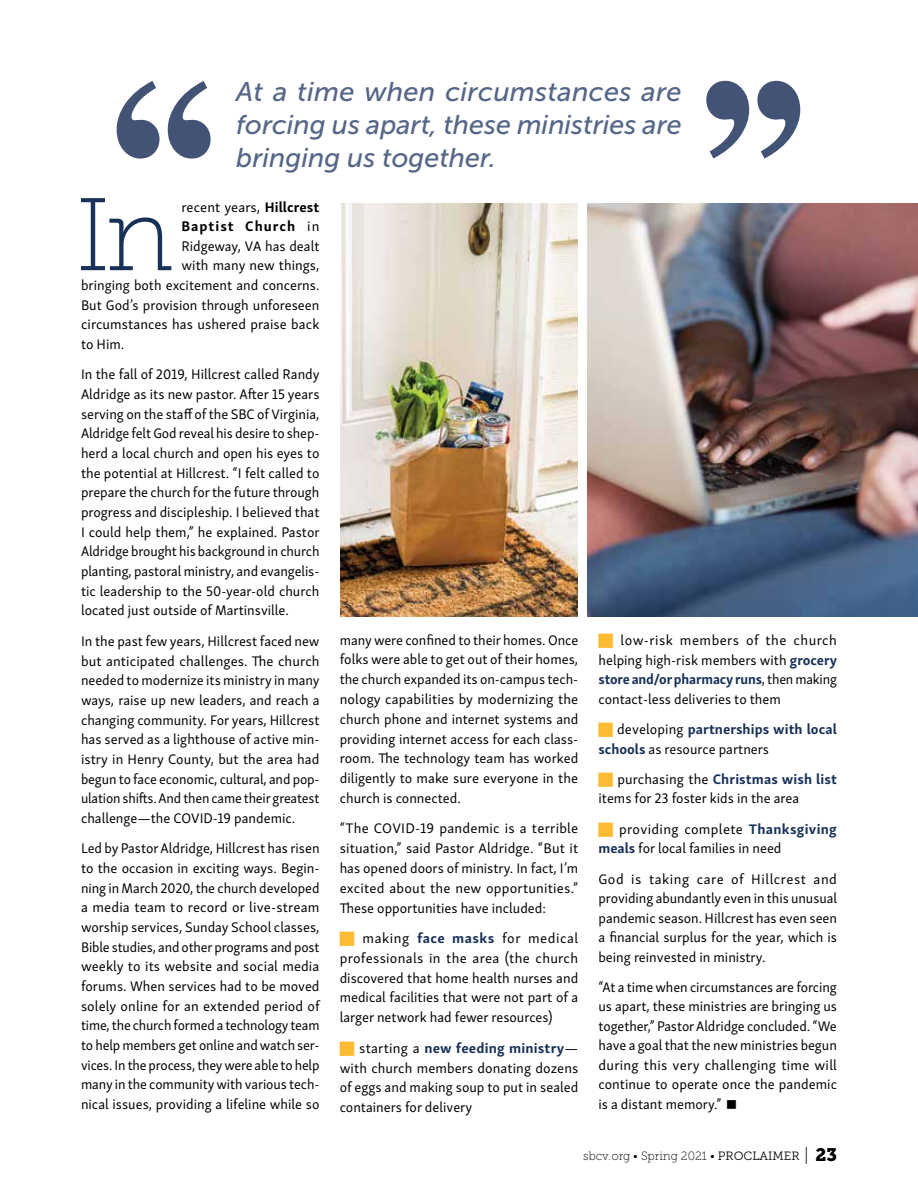
<style>
.page{position:relative;width:918px;height:1188px;background:#fff}
.page>*{position:absolute;margin:0;border:0;box-sizing:border-box;transform-origin:0 0}
.t1{font:102.9px "Museo Slab 100";color:#183159}
.t2{font:33px "Skolar Sans Latn";color:#000}
.t3{font:italic 27px/33px "Museo Sans 500";color:#566687;text-align:justify}
.t4{font:14.25px/19.6px "Skolar Sans Latn";color:#000;text-align:justify}
.t5{font:700 14.25px "Skolar Sans Latn";letter-spacing:.07em;color:#000}
.t6{font:12px "Museo Slab 100";color:#000}
.s1{font-weight:700}
.s2{font-weight:400}
.s3{font-weight:700;color:#183159}
.s4{font-family:"Museo Slab 300"}
.s5{font-size:18px}
.s6{font-family:"Museo Slab 900";font-size:18px}
</style>
<div class="page">
<img style="left:340px;top:204px;width:238px;height:413px">
<img style="left:588px;top:204px;width:330px;height:413px">
<svg style="left:117px;top:81px;width:43px;height:78px"></svg>
<svg style="left:168px;top:81px;width:43px;height:78px"></svg>
<svg style="left:757px;top:81px;width:43px;height:78px"></svg>
<svg style="left:706px;top:81px;width:43px;height:77px"></svg>
<h3 class="t3" style="left:236px;top:75px;width:447px">At a time when circumstances are forcing us apart, these ministries are bringing us together.</h3>
<h1 class="t1" style="left:76px;top:180px;width:99px">In</h1>
<p class="t4" style="left:182px;top:196px;width:139px">recent years, <span class="s1">Hillcrest</span></p>
<p class="t5" style="left:182px;top:215px;width:139px">Baptist Church <span class="s2">in</span></p>
<p class="t4" style="left:182px;top:235px;width:139px">Ridgeway, VA has dealt</p>
<p class="t4" style="left:182px;top:254px;width:140px">with many new things,</p>
<p class="t4" style="left:81px;top:274px;width:240px">bringing both excitement and concerns.</p>
<p class="t4" style="left:81px;top:294px;width:240px">But God’s provision through unforeseen</p>
<p class="t4" style="left:81px;top:313px;width:240px">circumstances has ushered praise back</p>
<p class="t4" style="left:81px;top:333px;width:45px">to Him.</p>
<p class="t4" style="left:81px;top:364px;width:240px">In the fall of 2019, Hillcrest called Randy Aldridge as its new pastor. After 15 years serving on the staff of the SBC of Virginia, Aldridge felt God reveal his desire to shep&shy;herd a local church and open his eyes to the potential at Hillcrest. “I felt called to prepare the church for the future through progress and discipleship. I believed that I could help them,” he explained. Pastor Aldridge brought his background in church planting, pastoral ministry, and evangelis&shy;tic leadership to the 50-year-old church located just outside of Martinsville.</p>
<p class="t4" style="left:81px;top:630px;width:240px">In the past few years, Hillcrest faced new but anticipated challenges. The church needed to modernize its ministry in many ways, raise up new leaders, and reach a changing community. For years, Hillcrest has served as a lighthouse of active min&shy;istry in Henry County, but the area had begun to face economic, cultural, and pop&shy;ulation shifts. And then came their greatest challenge—the COVID-19 pandemic.</p>
<p class="t4" style="left:81px;top:838px;width:240px">Led by Pastor Aldridge, Hillcrest has risen to the occasion in exciting ways. Begin&shy;ning in March 2020, the church developed a media team to record or live-stream worship services, Sunday School classes, Bible studies, and other programs and post weekly to its website and social media forums. When services had to be moved solely online for an extended period of time, the church formed a technology team to help members get online and watch ser&shy;vices. In the process, they were able to help many in the community with various tech&shy;nical issues, providing a lifeline while so</p>
<p class="t4" style="left:340px;top:629px;width:240px">many were confined to their homes. Once folks were able to get out of their homes, the church expanded its on-campus tech&shy;nology capabilities by modernizing the church phone and internet systems and providing internet access for each class&shy;room. The technology team has worked diligently to make sure everyone in the church is connected.</p>
<p class="t4" style="left:340px;top:818px;width:240px">“The COVID-19 pandemic is a terrible situation,” said Pastor Aldridge. “But it has opened doors of ministry. In fact, I’m excited about the new opportunities.” These opportunities have included:</p>
<p class="t4" style="left:340px;top:927px;width:240px;text-indent:23px">making <span class="s3">face masks</span> for medical professionals in the area (the church discovered that home health nurses and medical facilities that were not part of a larger network had fewer resources)</p>
<p class="t4" style="left:340px;top:1037px;width:240px;text-indent:20px">starting a <span class="s3">new feeding ministry</span>— with church members donating dozens of eggs and making soup to put in sealed containers for delivery</p>
<p class="t4" style="left:598px;top:630px;width:240px;text-indent:22px">low-risk members of the church helping high-risk members with <span class="s3">grocery store and/or pharmacy runs</span>, then making contact-less deliveries to them</p>
<p class="t4" style="left:598px;top:718px;width:240px;text-indent:19px">developing <span class="s3">partnerships with local schools</span> as resource partners</p>
<p class="t4" style="left:598px;top:768px;width:240px;text-indent:19px">purchasing the <span class="s3">Christmas wish list </span>items for 23 foster kids in the area</p>
<p class="t4" style="left:598px;top:818px;width:240px;text-indent:21px">providing complete <span class="s3">Thanksgiving meals</span> for local families in need</p>
<p class="t4" style="left:598px;top:868px;width:240px">God is taking care of Hillcrest and providing abundantly even in this unusual pandemic season. Hillcrest has even seen a financial surplus for the year, which is being reinvested in ministry.</p>
<p class="t4" style="left:598px;top:976px;width:240px">“At a time when circumstances are forcing us apart, these ministries are bringing us together,” Pastor Aldridge concluded. “We have a goal that the new ministries begun during this very challenging time will continue to operate once the pandemic is a distant memory.”</p>
<h2 class="t2" style="left:725px;top:1077px;width:16px">■</h2>
<p class="t6" style="left:583px;top:1149px;width:255px">sbcv.org • Spring 2021 • <span class="s4">PROCLAIMER</span> <span class="s5">|</span> <span class="s6">23</span></p>
</div>
